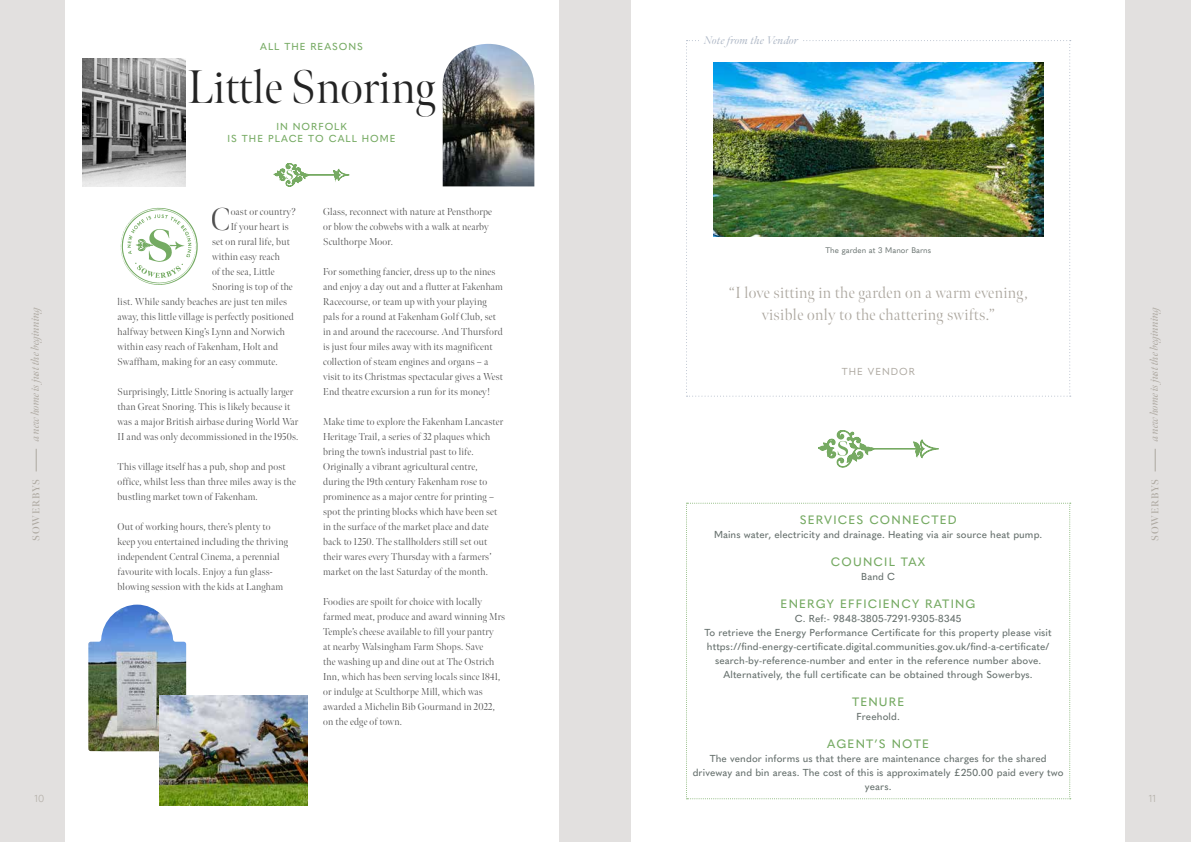
<style>
.page{position:relative;width:1191px;height:842px;background:#fff}
.page>*{position:absolute;margin:0;border:0;box-sizing:border-box;transform-origin:0 0}
.t1{font:300 47px "Meno Banner";color:#232323}
.t2{font:300 31.6px "Meno Banner";color:#4f4f4f}
.t3{font:300 16px/22px "Meno Banner";letter-spacing:.025em;color:#ada8a0;text-align:center}
.t4{font:500 12px "Quasimoda";letter-spacing:.1em;color:#76aa63}
.t5{font:italic 11px "Meno Banner";letter-spacing:-.01em;color:#ada8a0}
.t6{font:italic 11px "Meno Banner";letter-spacing:.025em;color:#abb5c4}
.t7{font:300 10px/15px "Meno Banner";letter-spacing:.02em;color:#4f4f4f}
.t8{font:500 10px/14px "Quasimoda";letter-spacing:.01em;color:#656f6c;text-align:center}
.t9{font:500 10px/12px "Quasimoda";letter-spacing:.1em;color:#76aa63;text-align:center}
.t10{font:600 10px "Meno Banner";letter-spacing:.08em;color:#ada8a0}
.t11{font:10px "Quasimoda";letter-spacing:.1em;color:#aca79f}
.t12{font:300 10px "Quasimoda";color:#ada8a0}
.t13{font:8px "Quasimoda";letter-spacing:.01em;color:#656f6c}
</style>
<div class="page">
<div style="left:0;top:0;width:595px;height:842px;background:#e2e0df"></div>
<div style="left:595px;top:0;width:596px;height:842px;background:#e2e0df"></div>
<svg style="left:36px;top:449px;width:1px;height:22px"></svg>
<svg style="left:1155px;top:449px;width:1px;height:22px"></svg>
<div style="left:631px;top:0;width:493px;height:842px;background:#fff"></div>
<svg style="left:818px;top:430px;width:120px;height:37px"></svg>
<svg style="left:686px;top:40px;width:384px;height:357px"></svg>
<img style="left:713px;top:62px;width:330px;height:174px">
<div style="left:700px;top:36px;width:102px;height:8px;background:#fff"></div>
<svg style="left:686px;top:503px;width:384px;height:296px"></svg>
<div style="left:65px;top:0;width:493px;height:842px;background:#fff"></div>
<img style="left:443px;top:44px;width:91px;height:142px">
<img style="left:83px;top:59px;width:102px;height:127px">
<img style="left:88px;top:605px;width:98px;height:146px">
<svg style="left:120px;top:208px;width:78px;height:77px"></svg>
<svg style="left:274px;top:163px;width:75px;height:23px"></svg>
<img style="left:160px;top:695px;width:147px;height:110px">
<p class="t9" style="left:260px;top:40px;width:104px">ALL THE REASONS</p>
<h1 class="t1" style="left:188px;top:59px;width:249px">Little Snoring</h1>
<p class="t9" style="left:228px;top:120px;width:169px">IN NORFOLK<br>IS THE PLACE TO CALL HOME</p>
<p class="t6" style="left:704px;top:34px;width:96px">Note from the Vendor</p>
<h2 class="t2" style="left:211px;top:201px;width:21px">C</h2>
<p class="t7" style="left:231px;top:205px;width:67px">oast or country?</p>
<p class="t7" style="left:323px;top:205px;width:170px">Glass, reconnect with nature at Pensthorpe or blow the cobwebs with a walk at nearby<br>Sculthorpe Moor.</p>
<p class="t7" style="left:323px;top:265px;width:181px">For something fancier, dress up to the nines and enjoy a day out and a flutter at Fakenham Racecourse, or team up with your playing pals for a round at Fakenham Golf Club, set in and around the racecourse. And Thursford is just four miles away with its magnificent collection of steam engines and organs – a visit to its Christmas spectacular gives a West End theatre excursion a run for its money!</p>
<p class="t7" style="left:323px;top:415px;width:181px">Make time to explore the Fakenham Lancaster Heritage Trail, a series of 32 plaques which bring the town’s industrial past to life.<br>Originally a vibrant agricultural centre, during the 19th century Fakenham rose to prominence as a major centre for printing – spot the printing blocks which have been set in the surface of the market place and date back to 1250. The stallholders still set out their wares every Thursday with a farmers’ market on the last Saturday of the month.</p>
<p class="t7" style="left:323px;top:595px;width:183px">Foodies are spoilt for choice with locally farmed meat, produce and award winning Mrs Temple’s cheese available to fill your pantry<br>at nearby Walsingham Farm Shops. Save<br>the washing up and dine out at The Ostrich Inn, which has been serving locals since 1841, or indulge at Sculthorpe Mill, which was awarded a Michelin Bib Gourmand in 2022, on the edge of town.</p>
<p class="t7" style="left:231px;top:220px;width:60px">If your heart is</p>
<p class="t7" style="left:212px;top:235px;width:79px">set on rural life, but</p>
<p class="t7" style="left:212px;top:250px;width:69px">within easy reach</p>
<p class="t7" style="left:212px;top:265px;width:64px">of the sea, Little</p>
<p class="t7" style="left:212px;top:280px;width:82px">Snoring is top of the</p>
<p class="t7" style="left:118px;top:295px;width:171px">list. While sandy beaches are just ten miles</p>
<p class="t7" style="left:118px;top:310px;width:178px">away, this little village is perfectly positioned</p>
<p class="t7" style="left:118px;top:325px;width:169px">halfway between King’s Lynn and Norwich</p>
<p class="t7" style="left:118px;top:340px;width:162px">within easy reach of Fakenham, Holt and</p>
<p class="t7" style="left:118px;top:355px;width:161px">Swaffham, making for an easy commute.</p>
<p class="t7" style="left:118px;top:385px;width:182px">Surprisingly, Little Snoring is actually larger than Great Snoring. This is likely because it was a major British airbase during World War II and was only decommissioned in the 1950s.</p>
<p class="t7" style="left:118px;top:460px;width:180px">This village itself has a pub, shop and post office, whilst less than three miles away is the bustling market town of Fakenham.</p>
<p class="t7" style="left:118px;top:520px;width:172px">Out of working hours, there’s plenty to keep you entertained including the thriving independent Central Cinema, a perennial favourite with locals. Enjoy a fun glass&shy;blowing session with the kids at Langham</p>
<p class="t13" style="left:825px;top:244px;width:107px">The garden at 3 Manor Barns</p>
<h3 class="t3" style="left:729px;top:281px;width:300px">“I love sitting in the garden on a warm evening, visible only to the chattering swifts.”</h3>
<p class="t5" style="left:29px;top:441px;width:138px;rotate:-90deg">a new home is just the beginning</p>
<p class="t5" style="left:1147px;top:441px;width:138px;rotate:-90deg">a new home is just the beginning</p>
<p class="t11" style="left:842px;top:363px;width:74px">THE VENDOR</p>
<p class="t10" style="left:30px;top:541px;width:63px;rotate:-90deg">SOWERBYS</p>
<p class="t10" style="left:1149px;top:541px;width:63px;rotate:-90deg">SOWERBYS</p>
<p class="t4" style="left:799px;top:510px;width:158px">SERVICES CONNECTED</p>
<p class="t8" style="left:714px;top:526px;width:330px">Mains water, electricity and drainage. Heating via air source heat pump.</p>
<p class="t4" style="left:831px;top:552px;width:96px">COUNCIL TAX</p>
<p class="t8" style="left:861px;top:568px;width:35px">Band C</p>
<p class="t4" style="left:780px;top:594px;width:196px">ENERGY EFFICIENCY RATING</p>
<p class="t8" style="left:704px;top:610px;width:348px">C. Ref:- 9848-3805-7291-9305-8345<br>To retrieve the Energy Performance Certificate for this property please visit https://find-energy-certificate.digital.communities.gov.uk/find-a-certificate/ search-by-reference-number and enter in the reference number above.<br>Alternatively, the full certificate can be obtained through Sowerbys.</p>
<p class="t4" style="left:852px;top:692px;width:54px">TENURE</p>
<p class="t8" style="left:856px;top:708px;width:45px">Freehold.</p>
<p class="t4" style="left:827px;top:734px;width:103px">AGENT’S NOTE</p>
<p class="t8" style="left:692px;top:750px;width:372px">The vendor informs us that there are maintenance charges for the shared driveway and bin areas. The cost of this is approximately £250.00 paid every two years.</p>
<p class="t12" style="left:35px;top:791px;width:11px">10</p>
<p class="t12" style="left:1148px;top:791px;width:9px">11</p>
</div>
